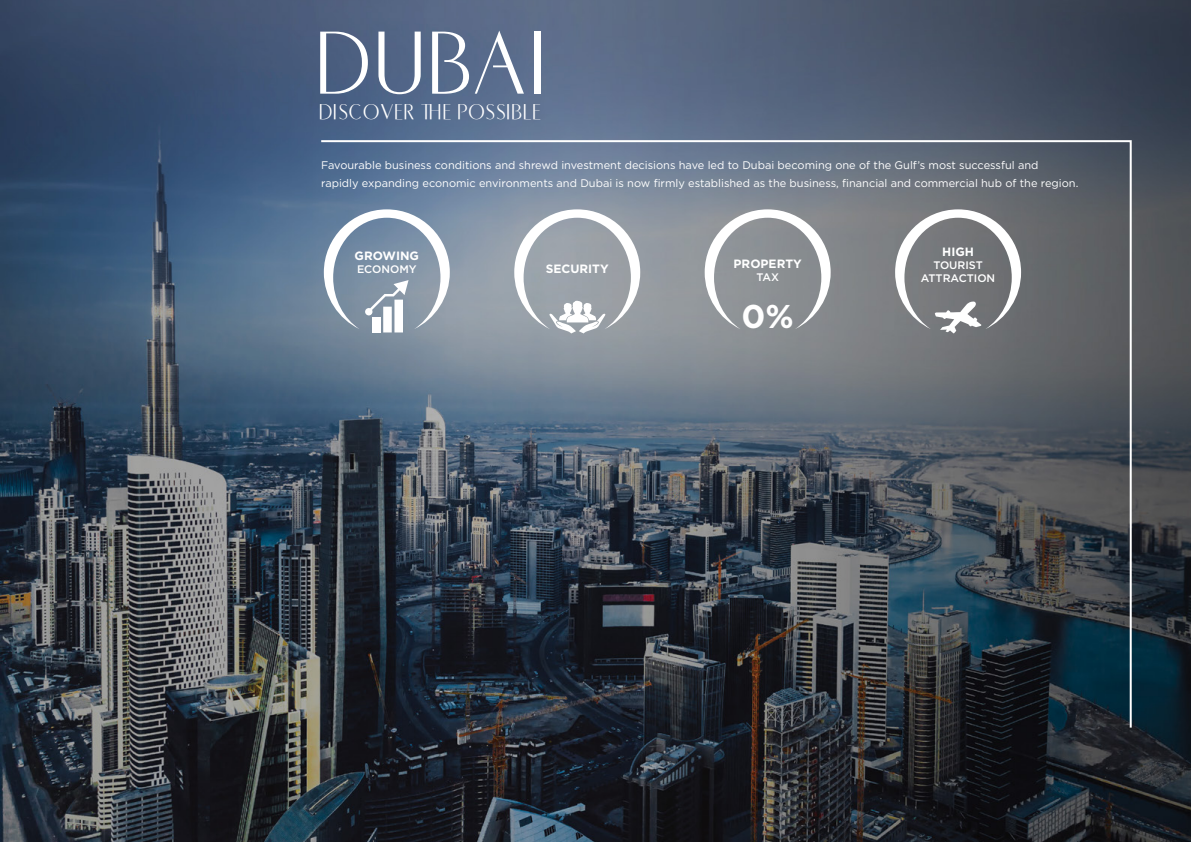
<style>
.page{position:relative;width:1191px;height:842px;background:#fff}
.page>*{position:absolute;margin:0;border:0;box-sizing:border-box;transform-origin:0 0}
.t1{font:90px "COM4 t Fine";color:#fff}
.t2{font:700 32.9px "Gotham HTF";color:#fff}
.t3{font:21.7px "COM4 t Fine";color:#fff}
.t4{font:700 12px "Gotham HTF";color:#fff}
.t5{font:11px/18px "Gotham HTF";color:#fff}
.t6{font:500 10.9px/13.1px "Gotham";color:#fff;text-align:center}
</style>
<div class="page">
<img style="left:0;top:0;width:1191px;height:842px">
<svg style="left:319px;top:139px;width:813px;height:591px;background:#4e5762"></svg>
<div style="left:394px;top:300px;width:9px;height:32px;background:#fff"></div>
<div style="left:383px;top:307px;width:9px;height:25px;background:#fff"></div>
<div style="left:372px;top:317px;width:9px;height:15px;background:#fff"></div>
<svg style="left:324px;top:209px;width:126px;height:120px"></svg>
<svg style="left:514px;top:209px;width:126px;height:124px"></svg>
<svg style="left:704px;top:209px;width:126px;height:120px;background:#9ea1a5"></svg>
<svg style="left:895px;top:209px;width:126px;height:124px"></svg>
<h1 class="t1" style="left:320px;top:18px;width:237px">DUBAI</h1>
<h3 class="t3" style="left:320px;top:101px;width:224px">DISCOVER THE POSSIBLE</h3>
<p class="t5" style="left:321px;top:156px;width:758px">Favourable business conditions and shrewd investment decisions have led to Dubai becoming one of the Gulf’s most successful and rapidly expanding economic environments and Dubai is now firmly established as the business, financial and commercial hub of the region.</p>
<p class="t4" style="left:354px;top:249px;width:66px">GROWING</p>
<p class="t6" style="left:357px;top:262px;width:61px">ECONOMY</p>
<p class="t4" style="left:546px;top:262px;width:64px">SECURITY</p>
<p class="t4" style="left:733px;top:257px;width:70px">PROPERTY</p>
<p class="t6" style="left:756px;top:270px;width:24px">TAX</p>
<h2 class="t2" style="left:741px;top:298px;width:54px">0%</h2>
<p class="t4" style="left:942px;top:244px;width:33px">HIGH</p>
<p class="t6" style="left:921px;top:258px;width:76px">TOURIST<br>ATTRACTION</p>
</div>
